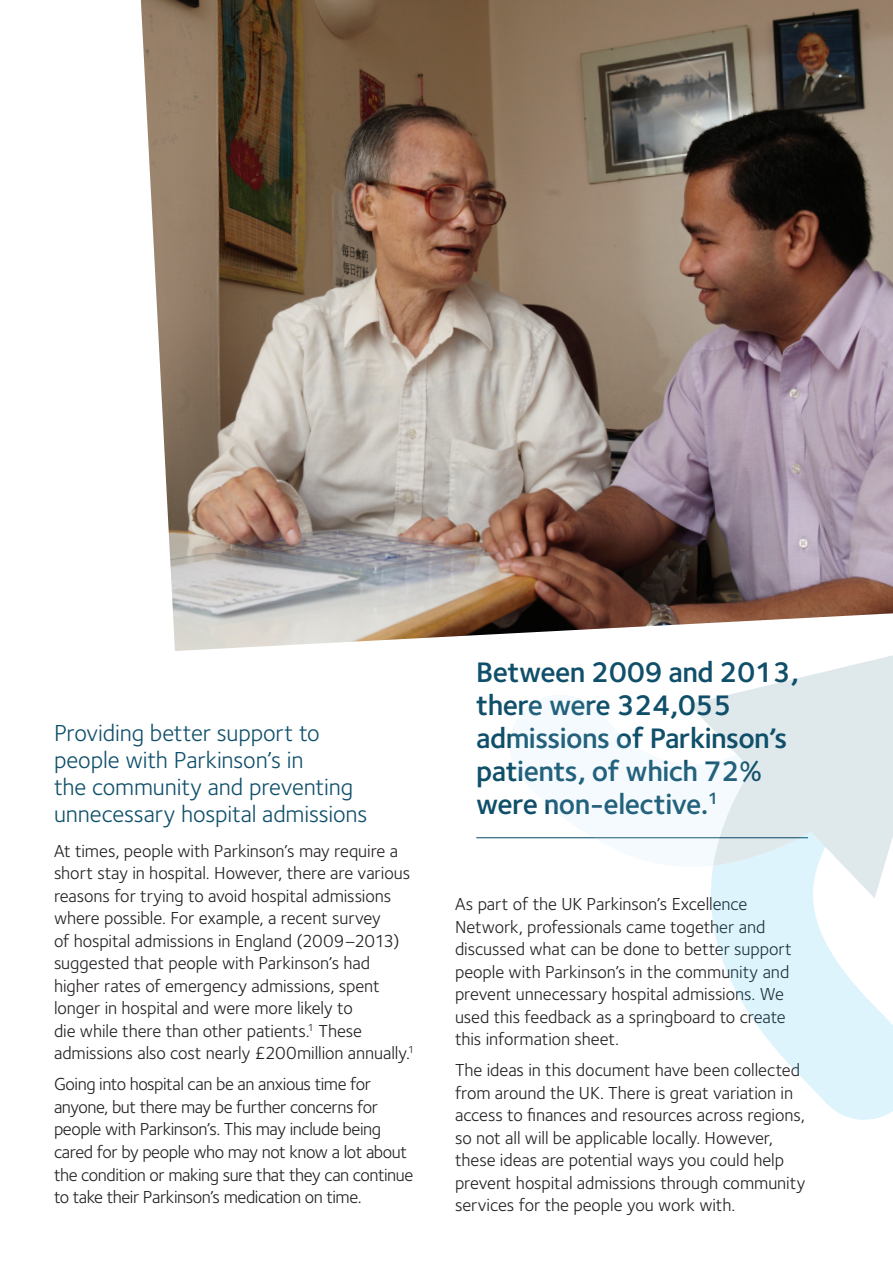
<style>
.page{position:relative;width:893px;height:1263px;background:#fff}
.page>*{position:absolute;margin:0;border:0;box-sizing:border-box;transform-origin:0 0}
.t1{font:600 29.25px/32.8px "Foundry Sterling";letter-spacing:-.02em;color:#0f4f6a}
.t2{font:24px/27px "Foundry Sterling";letter-spacing:-.005em;color:#0f4f6a}
.t3{font:18px/22.5px "Foundry Sterling";letter-spacing:-.005em;color:#231f20}
.t4{font:18px/22.5px "Foundry Sterling";letter-spacing:-.025em;color:#231f20}
</style>
<div class="page">
<img style="left:141px;top:0;width:752px;height:651px">
<hr style="left:476px;top:837px;width:332px;height:1px;background:#0f4f6a">
<svg style="left:510px;top:716px;width:10px;height:59px"></svg>
<svg style="left:829px;top:1105px;width:64px;height:15px"></svg>
<svg style="left:711px;top:898px;width:182px;height:207px;fill:#def4fc"></svg>
<svg style="left:520px;top:695px;width:169px;height:171px;fill:#f4fafe"></svg>
<svg style="left:689px;top:641px;width:204px;height:257px"></svg>
<svg style="left:713px;top:725px;width:144px;height:141px"></svg>
<h2 class="t2" style="left:54px;top:719px;width:315px">Providing better support to people with Parkinson’s in<br>the community and preventing unnecessary hospital admissions</h2>
<p class="t3" style="left:54px;top:840px;width:362px">At times, people with Parkinson’s may require a short stay in hospital. However, there are various reasons for trying to avoid hospital admissions where possible. For example, a recent survey<br>of hospital admissions in England (2009–2013) suggested that people with Parkinson’s had higher rates of emergency admissions, spent longer in hospital and were more likely to<br>die while there than other patients.<sup>1</sup> These admissions also cost nearly £200million annually.<sup>1</sup></p>
<p class="t4" style="left:54px;top:1073px;width:361px">Going into hospital can be an anxious time for anyone, but there may be further concerns for people with Parkinson’s. This may include being cared for by people who may not know a lot about the condition or making sure that they can continue to take their Parkinson’s medication on time.</p>
<h1 class="t1" style="left:476px;top:656px;width:324px">Between 2009 and 2013, there were 324,055 admissions of Parkinson’s patients, of which 72% were non-elective.<sup>1</sup></h1>
<p class="t3" style="left:455px;top:893px;width:338px">As part of the UK Parkinson’s Excellence Network, professionals came together and discussed what can be done to better support people with Parkinson’s in the community and prevent unnecessary hospital admissions. We used this feedback as a springboard to create this information sheet.</p>
<p class="t3" style="left:455px;top:1059px;width:352px">The ideas in this document have been collected from around the UK. There is great variation in access to finances and resources across regions, so not all will be applicable locally. However, these ideas are potential ways you could help prevent hospital admissions through community services for the people you work with.</p>
</div>
